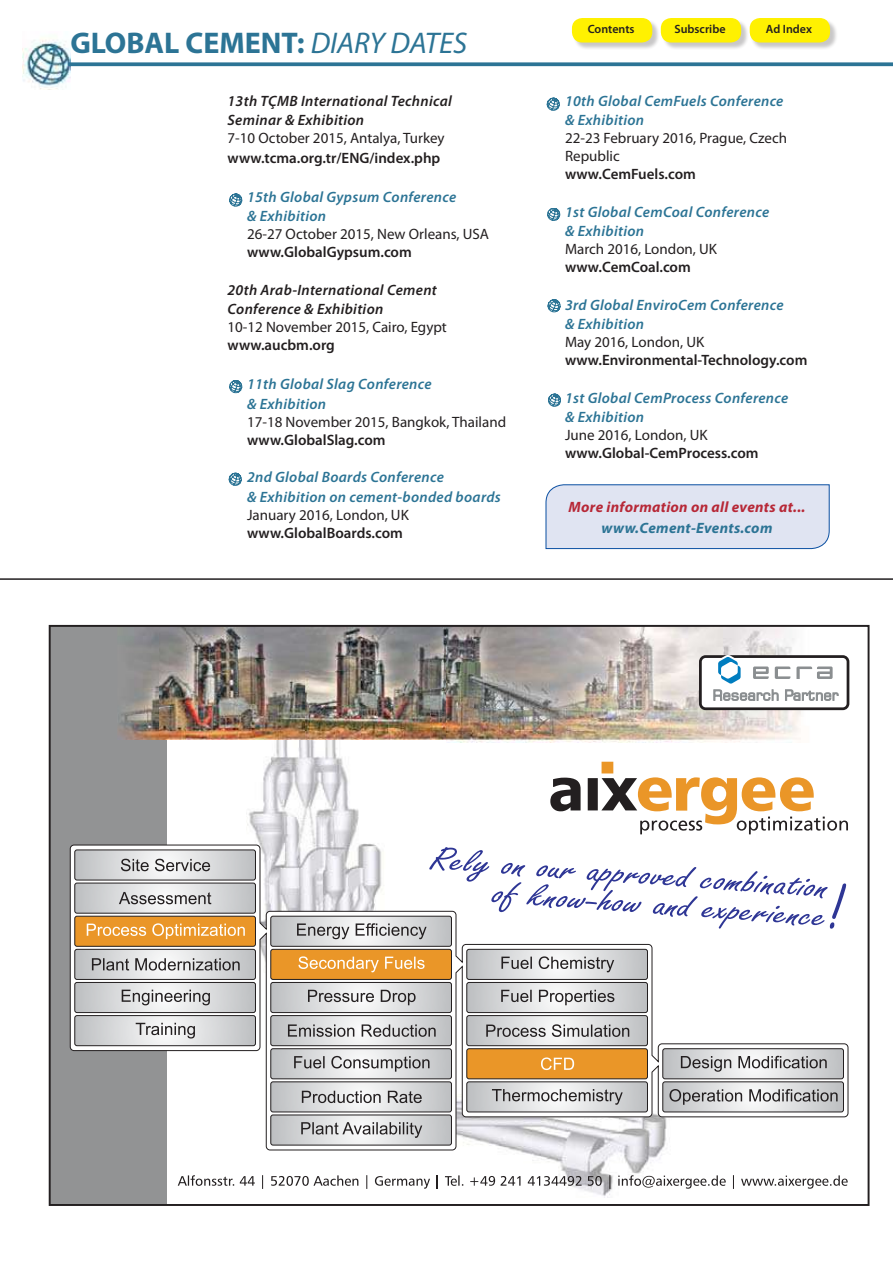
<style>
.page{position:relative;width:893px;height:1263px;background:#fff}
.page>*{position:absolute;margin:0;border:0;box-sizing:border-box;transform-origin:0 0}
.t1{font:700 30px "Myriad Pro";color:#2c7495}
.t2{font:italic 600 15px/19.5px "Myriad Pro";letter-spacing:.02em;color:#2c7495}
.t3{font:15px/18px "Myriad Pro";color:#231f20}
.t4{font:600 15px "Myriad Pro";color:#231f20}
.t5{font:italic 600 15px/19.5px "Myriad Pro";letter-spacing:.02em;color:#231f20}
.t6{font:italic 700 15px "Myriad Pro";letter-spacing:.02em;color:#b72837}
.t7{font:italic 700 15px "Myriad Pro";letter-spacing:.02em;color:#2c7495}
.t8{font:600 12px "Myriad Pro";color:#231f20}
.s1{font-weight:400;font-style:italic}
</style>
<div class="page">
<img style="left:23px;top:39px;width:47px;height:51px">
<svg style="left:68px;top:62px;width:825px;height:4px;fill:#2c7495"></svg>
<div style="left:545px;top:484px;width:285px;height:65px;background:#e0e4f2"></div>
<svg style="left:229px;top:194px;width:13px;height:12px"></svg>
<hr style="left:0;top:578px;width:893px;height:2px;background:#231f20">
<svg style="left:547px;top:98px;width:13px;height:13px"></svg>
<svg style="left:548px;top:299px;width:12px;height:13px"></svg>
<svg style="left:547px;top:208px;width:13px;height:13px"></svg>
<svg style="left:229px;top:473px;width:13px;height:13px"></svg>
<svg style="left:229px;top:380px;width:13px;height:13px"></svg>
<svg style="left:548px;top:394px;width:13px;height:13px"></svg>
<div style="left:50px;top:689px;width:117px;height:516px;background:#929394"></div>
<img style="left:247px;top:739px;width:415px;height:459px">
<svg style="left:550px;top:762px;width:298px;height:72px"></svg>
<img style="left:430px;top:628px;width:16px;height:111px">
<img style="left:305px;top:628px;width:125px;height:111px">
<img style="left:159px;top:628px;width:146px;height:111px">
<img style="left:446px;top:628px;width:404px;height:114px">
<img style="left:117px;top:628px;width:42px;height:111px">
<div style="left:52px;top:628px;width:65px;height:61px;background:#929394"></div>
<svg style="left:69px;top:844px;width:780px;height:307px"></svg>
<div style="left:75px;top:916px;width:180px;height:30px;background:#ea9628;border-radius:2px"></div>
<div style="left:74px;top:916px;width:182px;height:31px;border:1px solid #231f20;border-radius:2px"></div>
<div style="left:74px;top:849px;width:182px;height:31px;border:1px solid #231f20;border-radius:2px"></div>
<svg style="left:87px;top:923px;width:158px;height:16px"></svg>
<svg style="left:75px;top:850px;width:180px;height:63px"></svg>
<svg style="left:75px;top:949px;width:180px;height:97px"></svg>
<div style="left:700px;top:656px;width:148px;height:53px;background:#fff;border-radius:5px"></div>
<div style="left:699px;top:655px;width:150px;height:55px;border:3px solid #231f20;border-radius:5px"></div>
<svg style="left:713px;top:655px;width:125px;height:46px"></svg>
<svg style="left:271px;top:847px;width:575px;height:298px"></svg>
<svg style="left:178px;top:1175px;width:670px;height:14px"></svg>
<div style="left:662px;top:19px;width:87px;height:31px;background:#231f20;opacity:.25"></div>
<div style="left:661px;top:18px;width:80px;height:25px;background:#fff101;border-radius:10px"></div>
<div style="left:573px;top:19px;width:87px;height:31px;background:#231f20;opacity:.25"></div>
<div style="left:572px;top:18px;width:80px;height:25px;background:#fff101;border-radius:10px"></div>
<div style="left:751px;top:19px;width:87px;height:31px;background:#231f20;opacity:.25"></div>
<div style="left:750px;top:18px;width:80px;height:25px;background:#fff101;border-radius:10px"></div>
<h1 class="t1" style="left:70px;top:23px;width:398px">GLOBAL CEMENT: <span class="s1">DIARY DATES</span></h1>
<p class="t5" style="left:228px;top:90px;width:226px">13th TÇMB International Technical<br>Seminar &amp; Exhibition</p>
<p class="t3" style="left:228px;top:129px;width:219px">7-10 October 2015, Antalya, Turkey</p>
<p class="t4" style="left:228px;top:148px;width:214px">www.tcma.org.tr/ENG/index.php</p>
<p class="t2" style="left:247px;top:186px;width:211px">15th Global Gypsum Conference &amp; Exhibition</p>
<p class="t3" style="left:247px;top:225px;width:244px">26-27 October 2015, New Orleans, USA</p>
<p class="t4" style="left:247px;top:243px;width:166px">www.GlobalGypsum.com</p>
<p class="t5" style="left:228px;top:279px;width:211px">20th Arab-International Cement<br>Conference &amp; Exhibition</p>
<p class="t3" style="left:228px;top:318px;width:221px">10-12 November 2015, Cairo, Egypt</p>
<p class="t4" style="left:228px;top:336px;width:109px">www.aucbm.org</p>
<p class="t2" style="left:247px;top:374px;width:186px">11th Global Slag Conference &amp; Exhibition</p>
<p class="t3" style="left:247px;top:412px;width:261px">17-18 November 2015, Bangkok, Thailand</p>
<p class="t4" style="left:247px;top:430px;width:140px">www.GlobalSlag.com</p>
<p class="t2" style="left:247px;top:467px;width:255px">2nd Global Boards Conference<br>&amp; Exhibition on cement-bonded boards</p>
<p class="t3" style="left:247px;top:505px;width:163px">January 2016, London, UK</p>
<p class="t4" style="left:247px;top:523px;width:157px">www.GlobalBoards.com</p>
<p class="t8" style="left:588px;top:22px;width:48px">Contents</p>
<p class="t8" style="left:674px;top:22px;width:53px">Subscribe</p>
<p class="t8" style="left:766px;top:22px;width:48px">Ad Index</p>
<p class="t2" style="left:565px;top:90px;width:220px">10th Global CemFuels Conference &amp; Exhibition</p>
<p class="t3" style="left:565px;top:129px;width:224px">22-23 February 2016, Prague, Czech<br>Republic</p>
<p class="t4" style="left:565px;top:165px;width:132px">www.CemFuels.com</p>
<p class="t2" style="left:565px;top:201px;width:206px">1st Global CemCoal Conference &amp; Exhibition</p>
<p class="t3" style="left:565px;top:240px;width:153px">March 2016, London, UK</p>
<p class="t4" style="left:565px;top:258px;width:127px">www.CemCoal.com</p>
<p class="t2" style="left:565px;top:294px;width:220px">3rd Global EnviroCem Conference &amp; Exhibition</p>
<p class="t3" style="left:565px;top:333px;width:141px">May 2016, London, UK</p>
<p class="t4" style="left:565px;top:351px;width:244px">www.Environmental-Technology.com</p>
<p class="t2" style="left:565px;top:387px;width:225px">1st Global CemProcess Conference &amp; Exhibition</p>
<p class="t3" style="left:565px;top:426px;width:144px">June 2016, London, UK</p>
<p class="t4" style="left:565px;top:444px;width:195px">www.Global-CemProcess.com</p>
<p class="t6" style="left:569px;top:497px;width:238px">More information on all events at...</p>
<p class="t7" style="left:602px;top:518px;width:172px">www.Cement-Events.com</p>
</div>
